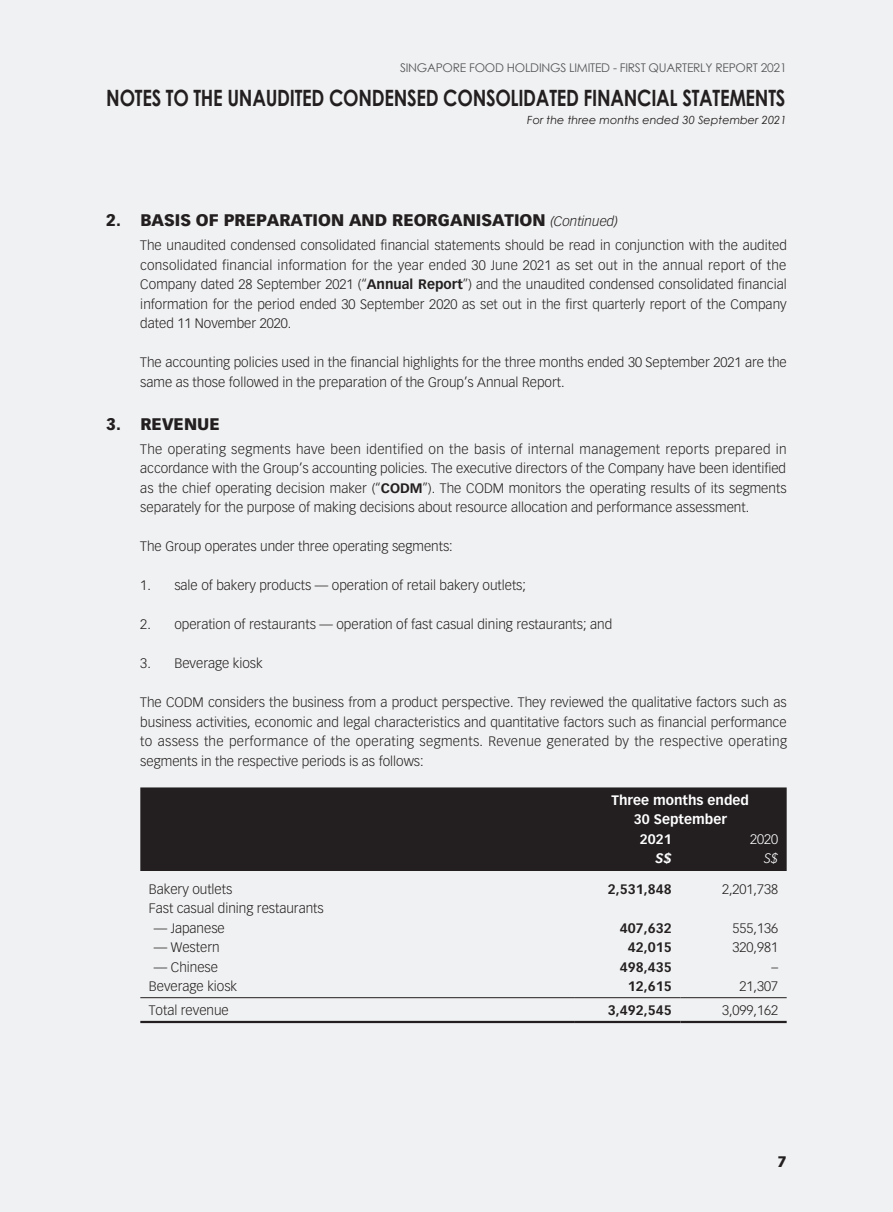
<style>
.page{position:relative;width:893px;height:1212px;background:#f0f1f2}
.page>*{position:absolute;margin:0;border:0;box-sizing:border-box;transform-origin:0 0}
.t1{font:700 22.5px "Century Gothic";letter-spacing:-.015em;color:#231f20;scale:.82 1}
.t2{font:900 16.5px "Vectora LT Std";color:#231f20}
.t3{font:900 15px "Vectora LT Std";color:#231f20}
.t4{font:300 13.5px/19.5px "Vectora LT Std";color:#231f20;text-align:justify}
.t5{font:700 13.5px "Vectora LT Std";color:#231f20}
.t6{font:700 13.5px "Vectora LT Std";color:#fff}
.t7{font:300 13.5px "Vectora LT Std";color:#fff}
.t8{font:italic 700 13.5px "Vectora LT Std";color:#fff}
.t9{font:italic 300 13.5px "Vectora LT Std";color:#fff}
.t10{font:12px "Century Gothic";letter-spacing:-.02em;color:#57585a}
.t11{font:italic 11.25px "Century Gothic";color:#231f20}
.s1{font-weight:300;font-style:italic;font-size:13.5px}
.s2{font-weight:700}
</style>
<div class="page">
<div style="left:140px;top:787px;width:647px;height:84px;background:#231f20"></div>
<hr style="left:140px;top:997px;width:434px;height:1px;background:#231f20">
<hr style="left:574px;top:997px;width:106px;height:1px;background:#231f20">
<hr style="left:680px;top:997px;width:107px;height:1px;background:#231f20">
<hr style="left:140px;top:1021px;width:434px;height:2px;background:#231f20">
<hr style="left:574px;top:1021px;width:106px;height:2px;background:#231f20">
<hr style="left:680px;top:1021px;width:107px;height:2px;background:#231f20">
<p class="t10" style="left:400px;top:59px;width:388px">SINGAPORE FOOD HOLDINGS LIMITED - FIRST QUARTERLY REPORT 2021</p>
<h1 class="t1" style="left:106px;top:81px;width:830px">NOTES TO THE UNAUDITED CONDENSED CONSOLIDATED FINANCIAL STATEMENTS</h1>
<p class="t11" style="left:527px;top:113px;width:261px">For the three months ended 30 September 2021</p>
<p class="t2" style="left:106px;top:210px;width:513px">2. BASIS OF PREPARATION AND REORGANISATION <span class="s1">(Continued)</span></p>
<p class="t4" style="left:140px;top:236px;width:648px">The unaudited condensed consolidated financial statements should be read in conjunction with the audited consolidated financial information for the year ended 30 June 2021 as set out in the annual report of the Company dated 28 September 2021 (“<span class="s2">Annual Report</span>”) and the unaudited condensed consolidated financial information for the period ended 30 September 2020 as set out in the first quarterly report of the Company dated 11 November 2020.</p>
<p class="t4" style="left:140px;top:353px;width:648px">The accounting policies used in the financial highlights for the three months ended 30 September 2021 are the same as those followed in the preparation of the Group’s Annual Report.</p>
<p class="t2" style="left:106px;top:414px;width:115px">3. REVENUE</p>
<p class="t4" style="left:140px;top:439px;width:648px">The operating segments have been identified on the basis of internal management reports prepared in accordance with the Group’s accounting policies. The executive directors of the Company have been identified as the chief operating decision maker (“<span class="s2">CODM</span>”). The CODM monitors the operating results of its segments separately for the purpose of making decisions about resource allocation and performance assessment.</p>
<p class="t4" style="left:140px;top:537px;width:314px">The Group operates under three operating segments:</p>
<p class="t4" style="left:140px;top:576px;width:387px">1. sale of bakery products — operation of retail bakery outlets;</p>
<p class="t4" style="left:140px;top:615px;width:473px">2. operation of restaurants — operation of fast casual dining restaurants; and</p>
<p class="t4" style="left:140px;top:654px;width:124px">3. Beverage kiosk</p>
<p class="t4" style="left:140px;top:693px;width:648px">The CODM considers the business from a product perspective. They reviewed the qualitative factors such as business activities, economic and legal characteristics and quantitative factors such as financial performance to assess the performance of the operating segments. Revenue generated by the respective operating segments in the respective periods is as follows:</p>
<p class="t6" style="left:612px;top:792px;width:139px">Three months ended</p>
<p class="t6" style="left:634px;top:811px;width:94px">30 September</p>
<p class="t6" style="left:640px;top:831px;width:33px">2021</p>
<p class="t7" style="left:750px;top:831px;width:30px">2020</p>
<p class="t8" style="left:656px;top:850px;width:18px">S$</p>
<p class="t9" style="left:764px;top:850px;width:15px">S$</p>
<p class="t4" style="left:149px;top:879px;width:85px">Bakery outlets</p>
<p class="t5" style="left:608px;top:881px;width:65px">2,531,848</p>
<p class="t4" style="left:722px;top:879px;width:58px">2,201,738</p>
<p class="t4" style="left:149px;top:899px;width:176px">Fast casual dining restaurants</p>
<p class="t4" style="left:154px;top:918px;width:73px">— Japanese</p>
<p class="t5" style="left:620px;top:920px;width:53px">407,632</p>
<p class="t4" style="left:733px;top:918px;width:47px">555,136</p>
<p class="t4" style="left:154px;top:938px;width:67px">— Western</p>
<p class="t5" style="left:628px;top:939px;width:45px">42,015</p>
<p class="t4" style="left:733px;top:938px;width:47px">320,981</p>
<p class="t4" style="left:154px;top:957px;width:66px">— Chinese</p>
<p class="t5" style="left:620px;top:959px;width:53px">498,435</p>
<p class="t4" style="left:771px;top:957px;width:8px">–</p>
<p class="t4" style="left:149px;top:977px;width:90px">Beverage kiosk</p>
<p class="t5" style="left:628px;top:978px;width:45px">12,615</p>
<p class="t4" style="left:740px;top:977px;width:40px">21,307</p>
<p class="t4" style="left:149px;top:1001px;width:82px">Total revenue</p>
<p class="t5" style="left:608px;top:1002px;width:65px">3,492,545</p>
<p class="t4" style="left:722px;top:1001px;width:58px">3,099,162</p>
<p class="t3" style="left:778px;top:1152px;width:10px">7</p>
</div>
